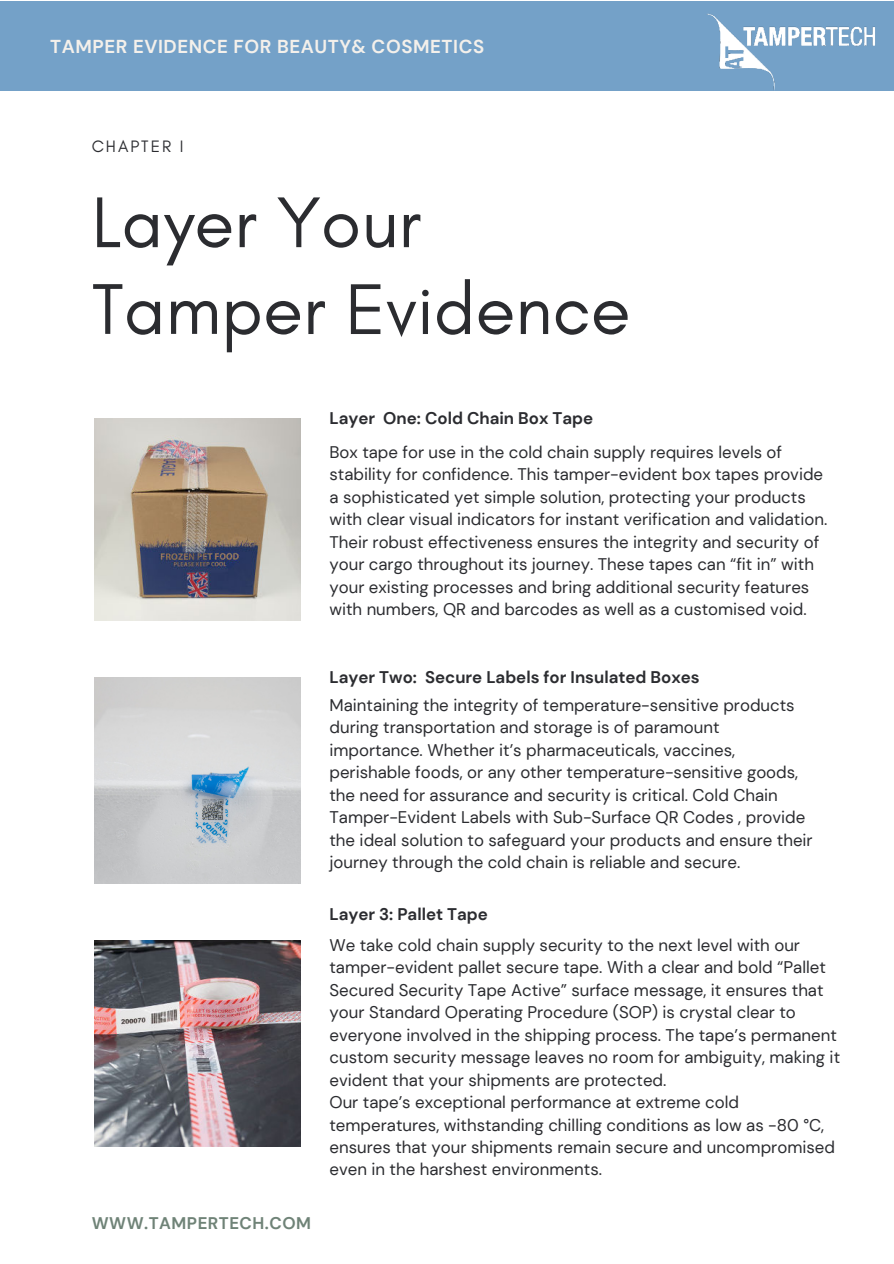
<style>
.page{position:relative;width:894px;height:1264px;background:#fff}
.page>*{position:absolute;margin:0;border:0;box-sizing:border-box;transform-origin:0 0}
.t1{font:73.05px/86.8px "Glacial Indifference";color:#2b2c30}
.t2{font:700 18.75px "DM Sans";letter-spacing:.03em;color:#f4f0eb}
.t3{font:16.8px/22.5px "DM Sans";color:#2b2c30}
.t4{font:700 16.8px "DM Sans";color:#2b2c30}
.t5{font:700 16.8px "DM Sans";letter-spacing:.03em;color:#6f8377}
.t6{font:16.8px "Glacial Indifference";letter-spacing:.12em;color:#2b2c30}
</style>
<div class="page">
<div style="left:0;top:1px;width:893px;height:90px;background:#74a1c8"></div>
<img style="left:94px;top:418px;width:206px;height:202px">
<img style="left:94px;top:677px;width:206px;height:206px">
<img style="left:94px;top:940px;width:206px;height:206px">
<img style="left:707px;top:13px;width:168px;height:77px">
<p class="t2" style="left:50px;top:34px;width:435px">TAMPER EVIDENCE FOR BEAUTY&amp; COSMETICS</p>
<p class="t6" style="left:92px;top:137px;width:93px">CHAPTER I</p>
<h1 class="t1" style="left:92px;top:180px;width:540px">Layer Your<br>Tamper Evidence</h1>
<p class="t4" style="left:329px;top:408px;width:265px">Layer One: Cold Chain Box Tape</p>
<p class="t3" style="left:329px;top:440px;width:499px">Box tape for use in the cold chain supply requires levels of stability for confidence. This tamper-evident box tapes provide a sophisticated yet simple solution, protecting your products with clear visual indicators for instant verification and validation.<br>Their robust effectiveness ensures the integrity and security of your cargo throughout its journey. These tapes can “fit in” with your existing processes and bring additional security features with numbers, QR and barcodes as well as a customised void.</p>
<p class="t4" style="left:329px;top:666px;width:372px">Layer Two: Secure Labels for Insulated Boxes</p>
<p class="t3" style="left:329px;top:693px;width:484px">Maintaining the integrity of temperature-sensitive products during transportation and storage is of paramount importance. Whether it’s pharmaceuticals, vaccines, perishable foods, or any other temperature-sensitive goods, the need for assurance and security is critical. Cold Chain Tamper-Evident Labels with Sub-Surface QR Codes , provide the ideal solution to safeguard your products and ensure their journey through the cold chain is reliable and secure.</p>
<p class="t4" style="left:329px;top:903px;width:160px">Layer 3: Pallet Tape</p>
<p class="t5" style="left:92px;top:1212px;width:221px">WWW.TAMPERTECH.COM</p>
<p class="t3" style="left:329px;top:933px;width:512px">We take cold chain supply security to the next level with our tamper-evident pallet secure tape. With a clear and bold “Pallet Secured Security Tape Active” surface message, it ensures that your Standard Operating Procedure (SOP) is crystal clear to everyone involved in the shipping process. The tape’s permanent custom security message leaves no room for ambiguity, making it evident that your shipments are protected.<br>Our tape’s exceptional performance at extreme cold temperatures, withstanding chilling conditions as low as -80 °C, ensures that your shipments remain secure and uncompromised even in the harshest environments.</p>
</div>
